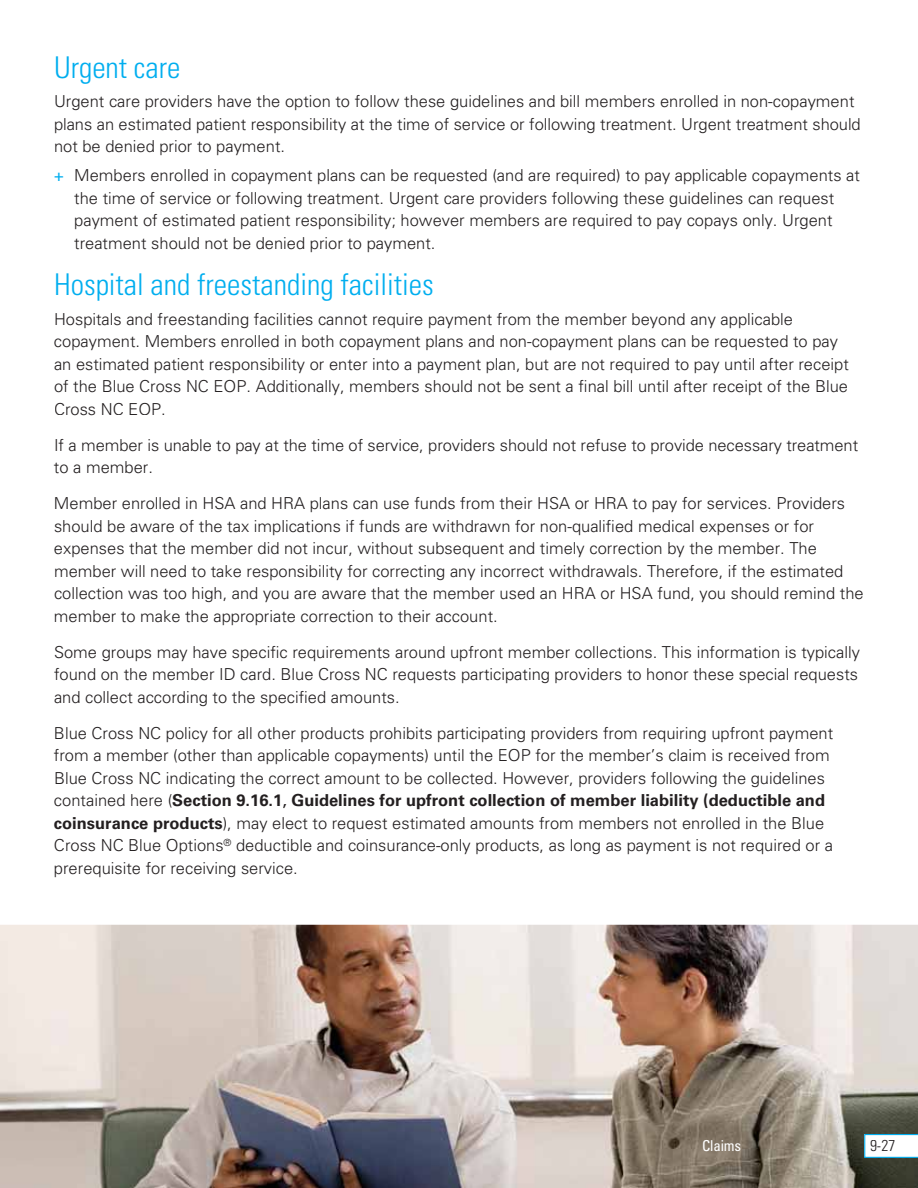
<style>
.page{position:relative;width:918px;height:1188px;background:#fff}
.page>*{position:absolute;margin:0;border:0;box-sizing:border-box;transform-origin:0 0}
.t1{font:300 condensed 30px "Univers";color:#00aeef}
.t2{font:300 16.5px/22.5px "Univers";color:#231f20}
.t3{font:300 condensed 15.75px "Univers";color:#231f20}
.t4{font:condensed 15px "Univers";letter-spacing:-.01em;color:#fff}
.s1{font-weight:400;color:#00aeef}
.s2{font-weight:700}
.s3{font-weight:400}
</style>
<div class="page">
<img style="left:0;top:925px;width:918px;height:263px">
<svg style="left:864px;top:1134px;width:54px;height:24px"></svg>
<div style="left:871px;top:1140px;width:23px;height:12px;background:#fff"></div>
<h1 class="t1" style="left:54px;top:56px;width:128px">Urgent care</h1>
<p class="t2" style="left:54px;top:91px;width:808px">Urgent care providers have the option to follow these guidelines and bill members enrolled in non-copayment plans an estimated patient responsibility at the time of service or following treatment. Urgent treatment should not be denied prior to payment.</p>
<p class="t2" style="left:74px;top:165px;width:787px;text-indent:-20px"><span class="s1">+</span> Members enrolled in copayment plans can be requested (and are required) to pay applicable copayments at the time of service or following treatment. Urgent care providers following these guidelines can request payment of estimated patient responsibility; however members are required to pay copays only. Urgent treatment should not be denied prior to payment.</p>
<h1 class="t1" style="left:54px;top:274px;width:381px">Hospital and freestanding facilities</h1>
<p class="t2" style="left:54px;top:308px;width:796px">Hospitals and freestanding facilities cannot require payment from the member beyond any applicable copayment. Members enrolled in both copayment plans and non-copayment plans can be requested to pay an estimated patient responsibility or enter into a payment plan, but are not required to pay until after receipt of the Blue Cross NC EOP. Additionally, members should not be sent a final bill until after receipt of the Blue Cross NC EOP.</p>
<p class="t2" style="left:54px;top:434px;width:806px">If a member is unable to pay at the time of service, providers should not refuse to provide necessary treatment to a member.</p>
<p class="t2" style="left:54px;top:493px;width:811px">Member enrolled in HSA and HRA plans can use funds from their HSA or HRA to pay for services. Providers should be aware of the tax implications if funds are withdrawn for non-qualified medical expenses or for expenses that the member did not incur, without subsequent and timely correction by the member. The member will need to take responsibility for correcting any incorrect withdrawals. Therefore, if the estimated collection was too high, and you are aware that the member used an HRA or HSA fund, you should remind the member to make the appropriate correction to their account.</p>
<p class="t2" style="left:54px;top:642px;width:807px;text-align:justify">Some groups may have specific requirements around upfront member collections. This information is typically found on the member ID card. Blue Cross NC requests participating providers to honor these special requests and collect according to the specified amounts.</p>
<p class="t2" style="left:54px;top:723px;width:781px">Blue Cross NC policy for all other products prohibits participating providers from requiring upfront payment from a member (other than applicable copayments) until the EOP for the member’s claim is received from Blue Cross NC indicating the correct amount to be collected. However, providers following the guidelines contained here (<span class="s2">Section 9.16.1</span><span class="s3">,</span> <span class="s2">Guidelines for upfront collection of member liability (deductible and coinsurance products</span>), may elect to request estimated amounts from members not enrolled in the Blue Cross NC Blue Options<sup>®</sup> deductible and coinsurance-only products, as long as payment is not required or a prerequisite for receiving service.</p>
<p class="t4" style="left:702px;top:1140px;width:41px">Claims</p>
<p class="t3" style="left:870px;top:1140px;width:27px">9-27</p>
</div>
